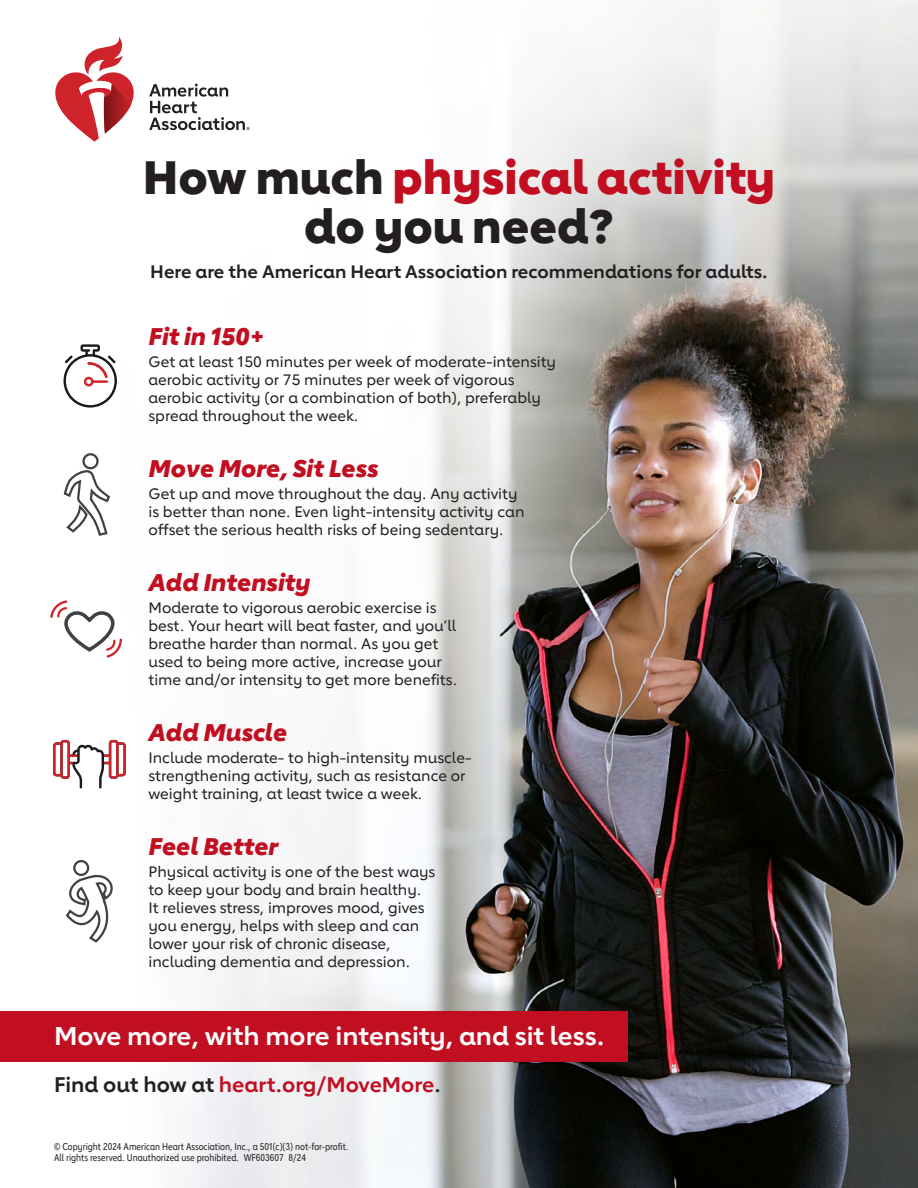
<style>
.page{position:relative;width:918px;height:1188px;background:#fff}
.page>*{position:absolute;margin:0;border:0;box-sizing:border-box;transform-origin:0 0}
._01_headline___H1{font:800 46.5px/49.5px "Lub Dub";color:#231f20;text-align:center}
._08_heart_org___P{font:700 25.5px "Lub Dub";color:#fff}
._04_subhead___H2{font:italic 800 24px "Lub Dub";color:#c10e21}
._07_Learn_more___P{font:700 21px "Lub Dub";color:#c10e21}
._02_intro_text___P{font:700 18px "Lub Dub";color:#231f20}
._05_body___P{font:500 15px/18px "Lub Dub";color:#231f20}
._10_copyright_med___P{font:9.75px/11.2px "Lub Dub Condensed";color:#231f20}
.s1{color:#c10e21}
.s2{color:#231f20}
</style>
<div class="page">
<img style="left:0;top:0;width:918px;height:1188px">
<div style="left:0;top:1012px;width:628px;height:50px;background:#c10e21"></div>
<svg style="left:64px;top:344px;width:53px;height:64px"></svg>
<svg style="left:63px;top:453px;width:48px;height:83px"></svg>
<svg style="left:50px;top:600px;width:72px;height:58px"></svg>
<svg style="left:53px;top:740px;width:73px;height:49px"></svg>
<div style="left:73px;top:860px;width:16px;height:16px;border:2px solid #414141;border-radius:50%"></div>
<svg style="left:66px;top:874px;width:47px;height:69px"></svg>
<svg style="left:149px;top:84px;width:101px;height:46px"></svg>
<svg style="left:55px;top:37px;width:82px;height:105px"></svg>
<h1 class="_01_headline___H1" style="left:143px;top:152px;width:634px">How much <span class="s1">physical activity </span>do you need?</h1>
<p class="_02_intro_text___P" style="left:150px;top:261px;width:619px">Here are the American Heart Association recommendations for adults.</p>
<h2 class="_04_subhead___H2" style="left:148px;top:321px;width:117px">Fit in 150+</h2>
<p class="_05_body___P" style="left:148px;top:353px;width:409px">Get at least 150 minutes per week of moderate-intensity aerobic activity or 75 minutes per week of vigorous aerobic activity (or a combination of both), preferably spread throughout the week.</p>
<h2 class="_04_subhead___H2" style="left:148px;top:454px;width:232px">Move More, Sit Less</h2>
<p class="_05_body___P" style="left:148px;top:485px;width:378px">Get up and move throughout the day. Any activity is better than none. Even light-intensity activity can offset the serious health risks of being sedentary.</p>
<h2 class="_04_subhead___H2" style="left:148px;top:568px;width:163px">Add Intensity</h2>
<p class="_05_body___P" style="left:148px;top:599px;width:310px">Moderate to vigorous aerobic exercise is best. Your heart will beat faster, and you’ll breathe harder than normal. As you get used to being more active, increase your time and/or intensity to get more benefits.</p>
<h2 class="_04_subhead___H2" style="left:148px;top:718px;width:140px">Add Muscle</h2>
<p class="_05_body___P" style="left:148px;top:749px;width:325px">Include moderate- to high-intensity muscle&shy;strengthening activity, such as resistance or weight training, at least twice a week.</p>
<h2 class="_04_subhead___H2" style="left:148px;top:832px;width:131px">Feel Better</h2>
<p class="_05_body___P" style="left:148px;top:863px;width:288px">Physical activity is one of the best ways to keep your body and brain healthy.<br>It relieves stress, improves mood, gives you energy, helps with sleep and can lower your risk of chronic disease, including dementia and depression.</p>
<p class="_08_heart_org___P" style="left:54px;top:1020px;width:552px">Move more, with more intensity, and sit less.</p>
<p class="_07_Learn_more___P" style="left:54px;top:1072px;width:388px"><span class="s2">Find out how at</span> heart.org/MoveMore<span class="s2">.</span></p>
<p class="_10_copyright_med___P" style="left:54px;top:1141px;width:296px">© Copyright 2024 American Heart Association, Inc., a 501(c)(3) not-for-profit.<br>All rights reserved. Unauthorized use prohibited. WF603607 8/24</p>
</div>
